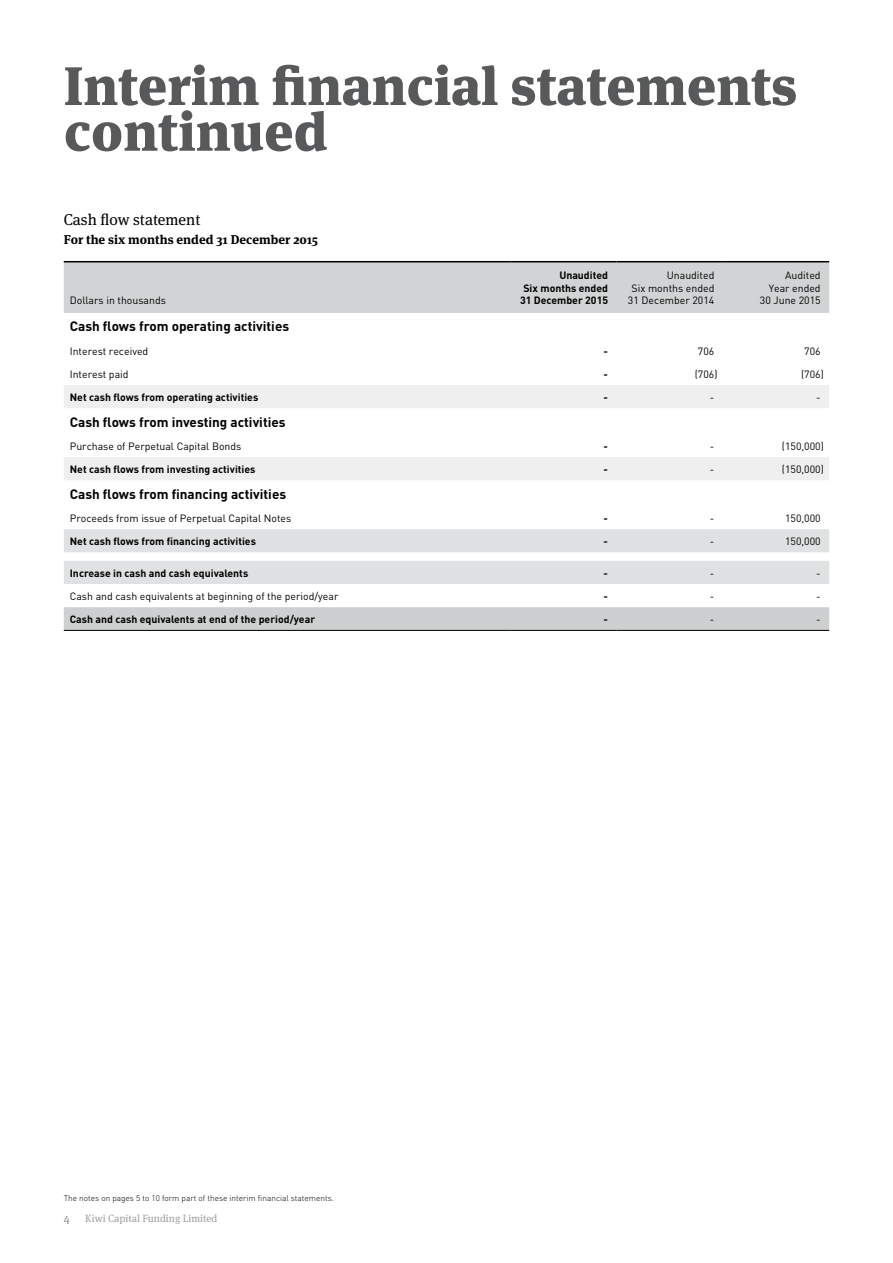
<style>
.page{position:relative;width:893px;height:1263px;background:#fff}
.page>*{position:absolute;margin:0;border:0;box-sizing:border-box;transform-origin:0 0}
.t1{font:900 54px/45.8px "Meta Serif OT";color:#58595b}
.t2{font:15.75px "Meta Serif OT";color:#000}
.t3{font:700 13.5px "DIN";color:#000}
.t4{font:700 12.75px "Meta Serif OT";color:#000}
.t5{font:11.25px "Meta Serif OT";color:#808285}
.t6{font:10.5px/12.8px "DIN";color:#000;text-align:right}
.t7{font:700 10.5px/12.8px "DIN";color:#000;text-align:right}
.t8{font:10.5px "Meta Serif OT";color:#9d9fa2}
.t9{font:300 8.25px "DIN";color:#000}
</style>
<div class="page">
<div style="left:64px;top:262px;width:765px;height:51px;background:#d1d3d4"></div>
<div style="left:64px;top:385px;width:765px;height:23px;background:#efeff0"></div>
<div style="left:64px;top:457px;width:765px;height:23px;background:#efeff0"></div>
<svg style="left:64px;top:529px;width:765px;height:55px"></svg>
<svg style="left:64px;top:607px;width:765px;height:23px;background:#cccecf"></svg>
<hr style="left:510px;top:261px;width:107px;height:1px;background:#000">
<hr style="left:617px;top:261px;width:106px;height:1px;background:#000">
<hr style="left:723px;top:261px;width:106px;height:1px;background:#000">
<hr style="left:64px;top:261px;width:446px;height:1px;background:#000">
<hr style="left:64px;top:630px;width:446px;height:1px;background:#000">
<hr style="left:510px;top:630px;width:107px;height:1px;background:#000">
<hr style="left:617px;top:630px;width:106px;height:1px;background:#000">
<hr style="left:723px;top:630px;width:106px;height:1px;background:#000">
<h1 class="t1" style="left:64px;top:63px;width:735px">Interim financial statements continued</h1>
<h2 class="t2" style="left:64px;top:209px;width:138px">Cash flow statement</h2>
<p class="t4" style="left:64px;top:232px;width:256px">For the six months ended 31 December 2015</p>
<p class="t6" style="left:70px;top:294px;width:98px">Dollars in thousands</p>
<p class="t7" style="left:520px;top:268px;width:89px">Unaudited<br>Six months ended<br>31 December 2015</p>
<p class="t6" style="left:628px;top:269px;width:88px">Unaudited<br>Six months ended<br>31 December 2014</p>
<p class="t6" style="left:760px;top:269px;width:62px">Audited<br>Year ended<br>30 June 2015</p>
<p class="t3" style="left:70px;top:318px;width:221px">Cash flows from operating activities</p>
<p class="t6" style="left:70px;top:344px;width:80px">Interest received</p>
<p class="t7" style="left:604px;top:344px;width:6px">-</p>
<p class="t6" style="left:698px;top:344px;width:18px">706</p>
<p class="t6" style="left:804px;top:344px;width:18px">706</p>
<p class="t6" style="left:70px;top:367px;width:60px">Interest paid</p>
<p class="t7" style="left:604px;top:367px;width:6px">-</p>
<p class="t6" style="left:695px;top:367px;width:24px">(706)</p>
<p class="t6" style="left:801px;top:367px;width:24px">(706)</p>
<p class="t7" style="left:70px;top:390px;width:190px">Net cash flows from operating activities</p>
<p class="t7" style="left:604px;top:390px;width:6px">-</p>
<p class="t6" style="left:710px;top:391px;width:6px">-</p>
<p class="t6" style="left:816px;top:391px;width:6px">-</p>
<p class="t3" style="left:70px;top:413px;width:217px">Cash flows from investing activities</p>
<p class="t6" style="left:70px;top:439px;width:173px">Purchase of Perpetual Capital Bonds</p>
<p class="t7" style="left:604px;top:439px;width:6px">-</p>
<p class="t6" style="left:710px;top:439px;width:6px">-</p>
<p class="t6" style="left:782px;top:439px;width:43px">(150,000)</p>
<p class="t7" style="left:70px;top:462px;width:187px">Net cash flows from investing activities</p>
<p class="t7" style="left:604px;top:462px;width:6px">-</p>
<p class="t6" style="left:710px;top:463px;width:6px">-</p>
<p class="t6" style="left:782px;top:463px;width:43px">(150,000)</p>
<p class="t3" style="left:70px;top:485px;width:218px">Cash flows from financing activities</p>
<p class="t6" style="left:70px;top:511px;width:223px">Proceeds from issue of Perpetual Capital Notes</p>
<p class="t7" style="left:604px;top:511px;width:6px">-</p>
<p class="t6" style="left:710px;top:511px;width:6px">-</p>
<p class="t6" style="left:785px;top:511px;width:37px">150,000</p>
<p class="t7" style="left:70px;top:534px;width:188px">Net cash flows from financing activities</p>
<p class="t7" style="left:604px;top:534px;width:6px">-</p>
<p class="t6" style="left:710px;top:535px;width:6px">-</p>
<p class="t6" style="left:785px;top:535px;width:37px">150,000</p>
<p class="t7" style="left:70px;top:566px;width:180px">Increase in cash and cash equivalents</p>
<p class="t7" style="left:604px;top:566px;width:6px">-</p>
<p class="t6" style="left:710px;top:566px;width:6px">-</p>
<p class="t6" style="left:816px;top:566px;width:6px">-</p>
<p class="t6" style="left:70px;top:590px;width:270px">Cash and cash equivalents at beginning of the period/year</p>
<p class="t7" style="left:604px;top:589px;width:6px">-</p>
<p class="t6" style="left:710px;top:590px;width:6px">-</p>
<p class="t6" style="left:816px;top:590px;width:6px">-</p>
<p class="t7" style="left:70px;top:612px;width:247px">Cash and cash equivalents at end of the period/year</p>
<p class="t7" style="left:604px;top:612px;width:6px">-</p>
<p class="t6" style="left:710px;top:613px;width:6px">-</p>
<p class="t6" style="left:816px;top:613px;width:6px">-</p>
<p class="t9" style="left:64px;top:1193px;width:272px">The notes on pages 5 to 10 form part of these interim financial statements.</p>
<p class="t5" style="left:64px;top:1211px;width:8px">4</p>
<p class="t8" style="left:85px;top:1211px;width:134px">Kiwi Capital Funding Limited</p>
</div>
